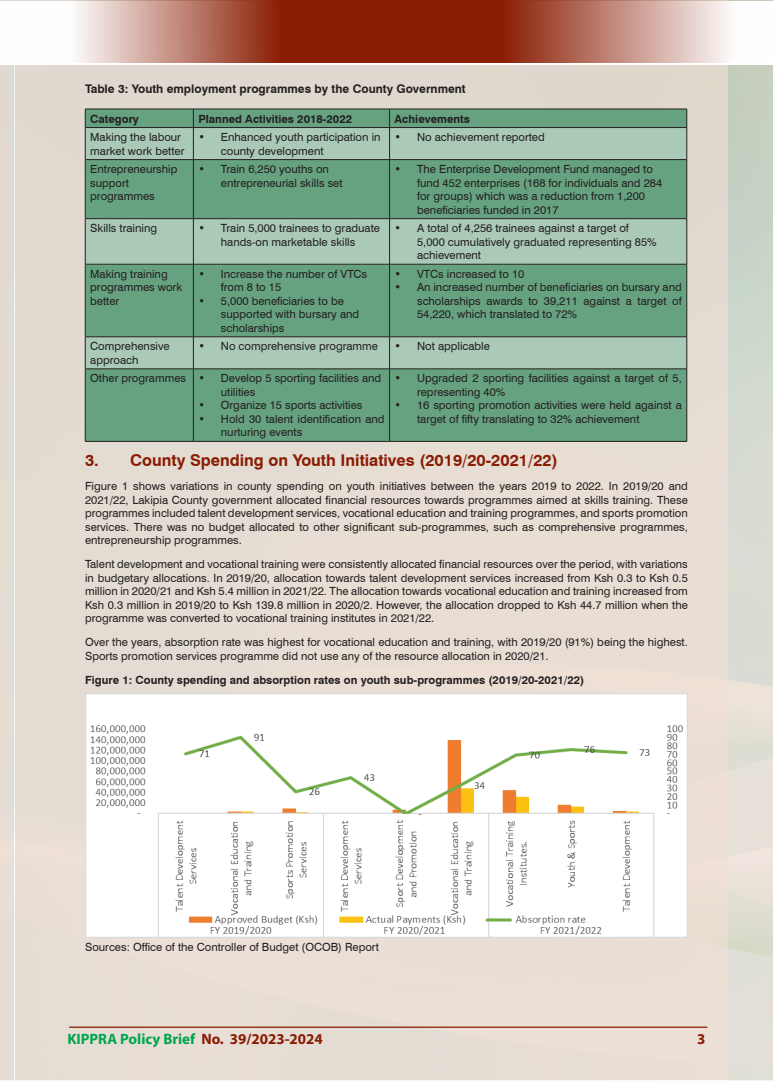
<style>
.page{position:relative;width:773px;height:1081px;background:#fff}
.page>*{position:absolute;margin:0;border:0;box-sizing:border-box;transform-origin:0 0}
.t1{font:700 16.25px "Swiss 721 BT";color:#891c02}
.t2{font:700 15px "Myriad Pro";color:#00a54f}
.t3{font:700 15px "Myriad Pro";color:#891c02}
.t4{font:700 11.88px "Swiss 721 BT";color:#231f20}
.t5{font:11.25px/13.5px "Swiss 721 BT";color:#231f20}
.t6{font:700 11.25px "Swiss 721 BT";color:#231f20}
.s1{color:#891c02}
</style>
<div class="page">
<div style="left:16px;top:0;width:712px;height:1081px;background:#e7ddd4"></div>
<hr style="left:69px;top:1026px;width:638px;height:2px;background:#891c02">
<svg style="left:16px;top:1px;width:379px;height:62px"></svg>
<svg style="left:395px;top:1px;width:340px;height:62px;background:#b06856"></svg>
<div style="left:86px;top:110px;width:600px;height:331px;background:#66a280"></div>
<svg style="left:86px;top:128px;width:600px;height:241px;background:#84b398"></svg>
<hr style="left:85px;top:109px;width:108px;height:1px;background:#231f20">
<svg style="left:85px;top:109px;width:1px;height:18px"></svg>
<hr style="left:193px;top:109px;width:196px;height:1px;background:#231f20">
<svg style="left:193px;top:109px;width:1px;height:18px"></svg>
<hr style="left:389px;top:109px;width:297px;height:1px;background:#231f20">
<svg style="left:389px;top:109px;width:1px;height:18px"></svg>
<svg style="left:686px;top:109px;width:1px;height:18px"></svg>
<hr style="left:85px;top:127px;width:108px;height:1px;background:#231f20">
<hr style="left:85px;top:128px;width:1px;height:31px;background:#231f20">
<hr style="left:193px;top:127px;width:196px;height:1px;background:#231f20">
<hr style="left:193px;top:128px;width:1px;height:31px;background:#231f20">
<hr style="left:389px;top:127px;width:297px;height:1px;background:#231f20">
<hr style="left:389px;top:128px;width:1px;height:31px;background:#231f20">
<hr style="left:686px;top:128px;width:1px;height:31px;background:#231f20">
<hr style="left:85px;top:159px;width:108px;height:1px;background:#231f20">
<hr style="left:85px;top:160px;width:1px;height:58px;background:#231f20">
<hr style="left:193px;top:159px;width:196px;height:1px;background:#231f20">
<hr style="left:193px;top:160px;width:1px;height:58px;background:#231f20">
<hr style="left:389px;top:159px;width:297px;height:1px;background:#231f20">
<hr style="left:389px;top:160px;width:1px;height:58px;background:#231f20">
<hr style="left:686px;top:160px;width:1px;height:58px;background:#231f20">
<hr style="left:85px;top:218px;width:108px;height:1px;background:#231f20">
<hr style="left:85px;top:219px;width:1px;height:45px;background:#231f20">
<hr style="left:193px;top:218px;width:196px;height:1px;background:#231f20">
<hr style="left:193px;top:219px;width:1px;height:45px;background:#231f20">
<hr style="left:389px;top:218px;width:297px;height:1px;background:#231f20">
<hr style="left:389px;top:219px;width:1px;height:45px;background:#231f20">
<hr style="left:686px;top:219px;width:1px;height:45px;background:#231f20">
<hr style="left:85px;top:264px;width:108px;height:1px;background:#231f20">
<hr style="left:85px;top:264px;width:1px;height:73px;background:#231f20">
<hr style="left:193px;top:264px;width:196px;height:1px;background:#231f20">
<hr style="left:193px;top:264px;width:1px;height:73px;background:#231f20">
<hr style="left:389px;top:264px;width:297px;height:1px;background:#231f20">
<hr style="left:389px;top:264px;width:1px;height:73px;background:#231f20">
<hr style="left:686px;top:264px;width:1px;height:73px;background:#231f20">
<hr style="left:85px;top:336px;width:108px;height:1px;background:#231f20">
<hr style="left:85px;top:337px;width:1px;height:32px;background:#231f20">
<hr style="left:193px;top:336px;width:196px;height:1px;background:#231f20">
<hr style="left:193px;top:337px;width:1px;height:32px;background:#231f20">
<hr style="left:389px;top:336px;width:297px;height:1px;background:#231f20">
<hr style="left:389px;top:337px;width:1px;height:32px;background:#231f20">
<hr style="left:686px;top:337px;width:1px;height:32px;background:#231f20">
<hr style="left:85px;top:369px;width:108px;height:1px;background:#231f20">
<hr style="left:85px;top:369px;width:1px;height:72px;background:#231f20">
<hr style="left:193px;top:369px;width:196px;height:1px;background:#231f20">
<hr style="left:193px;top:369px;width:1px;height:72px;background:#231f20">
<hr style="left:389px;top:369px;width:297px;height:1px;background:#231f20">
<hr style="left:389px;top:369px;width:1px;height:72px;background:#231f20">
<hr style="left:686px;top:369px;width:1px;height:72px;background:#231f20">
<hr style="left:85px;top:441px;width:108px;height:1px;background:#231f20">
<hr style="left:193px;top:441px;width:196px;height:1px;background:#231f20">
<hr style="left:389px;top:441px;width:297px;height:1px;background:#231f20">
<img style="left:85px;top:693px;width:602px;height:244px">
<p class="t4" style="left:85px;top:82px;width:382px">Table 3: Youth employment programmes by the County Government</p>
<p class="t6" style="left:90px;top:112px;width:50px">Category</p>
<p class="t6" style="left:198px;top:112px;width:155px">Planned Activities 2018-2022</p>
<p class="t6" style="left:394px;top:112px;width:77px">Achievements</p>
<p class="t5" style="left:90px;top:130px;width:96px">Making the labour market work better</p>
<p class="t5" style="left:221px;top:130px;width:161px;text-indent:-22px">• Enhanced youth participation in county development</p>
<p class="t5" style="left:394px;top:130px;width:152px">• No achievement reported</p>
<p class="t5" style="left:90px;top:162px;width:89px">Entrepreneurship support programmes</p>
<p class="t5" style="left:221px;top:162px;width:123px;text-indent:-22px">• Train 6,250 youths on entrepreneurial skills set</p>
<p class="t5" style="left:417px;top:162px;width:246px;text-indent:-22px">• The Enterprise Development Fund managed to fund 452 enterprises (168 for individuals and 284 for groups) which was a reduction from 1,200 beneficiaries funded in 2017</p>
<p class="t5" style="left:90px;top:221px;width:68px">Skills training</p>
<p class="t5" style="left:198px;top:221px;width:183px;text-align:center">• Train 5,000 trainees to graduate hands-on marketable skills</p>
<p class="t5" style="left:417px;top:221px;width:241px;text-indent:-22px">• A total of 4,256 trainees against a target of<br>5,000 cumulatively graduated representing 85% achievement</p>
<p class="t5" style="left:90px;top:267px;width:93px">Making training programmes work better</p>
<p class="t5" style="left:221px;top:267px;width:148px;text-indent:-22px">• Increase the number of VTCs from 8 to 15</p>
<p class="t5" style="left:394px;top:267px;width:131px">• VTCs increased to 10</p>
<p class="t5" style="left:417px;top:280px;width:266px;text-align:justify;text-indent:-22px">• An increased number of beneficiaries on bursary and scholarships awards to 39,211 against a target of 54,220, which translated to 72%</p>
<p class="t5" style="left:221px;top:294px;width:140px;text-indent:-22px">• 5,000 beneficiaries to be supported with bursary and scholarships</p>
<p class="t5" style="left:90px;top:339px;width:81px">Comprehensive approach</p>
<p class="t5" style="left:198px;top:339px;width:181px">• No comprehensive programme</p>
<p class="t5" style="left:394px;top:339px;width:97px">• Not applicable</p>
<p class="t5" style="left:90px;top:371px;width:116px">Other programmes •</p>
<p class="t5" style="left:221px;top:371px;width:162px">Develop 5 sporting facilities and utilities</p>
<p class="t5" style="left:198px;top:398px;width:166px">• Organize 15 sports activities</p>
<p class="t5" style="left:221px;top:412px;width:165px;text-indent:-22px">• Hold 30 talent identification and nurturing events</p>
<p class="t5" style="left:417px;top:371px;width:266px;text-indent:-22px">• Upgraded 2 sporting facilities against a target of 5, representing 40%</p>
<p class="t5" style="left:417px;top:398px;width:266px;text-indent:-22px">• 16 sporting promotion activities were held against a target of fifty translating to 32% achievement</p>
<h1 class="t1" style="left:85px;top:450px;width:474px">3. County Spending on Youth Initiatives (2019/20-2021/22)</h1>
<p class="t5" style="left:85px;top:479px;width:604px;text-align:justify">Figure 1 shows variations in county spending on youth initiatives between the years 2019 to 2022. In 2019/20 and 2021/22, Lakipia County government allocated financial resources towards programmes aimed at skills training. These programmes included talent development services, vocational education and training programmes, and sports promotion services. There was no budget allocated to other significant sub-programmes, such as comprehensive programmes, entrepreneurship programmes.</p>
<p class="t5" style="left:85px;top:557px;width:604px;text-align:justify">Talent development and vocational training were consistently allocated financial resources over the period, with variations in budgetary allocations. In 2019/20, allocation towards talent development services increased from Ksh 0.3 to Ksh 0.5 million in 2020/21 and Ksh 5.4 million in 2021/22. The allocation towards vocational education and training increased from Ksh 0.3 million in 2019/20 to Ksh 139.8 million in 2020/2. However, the allocation dropped to Ksh 44.7 million when the programme was converted to vocational training institutes in 2021/22.</p>
<p class="t5" style="left:85px;top:635px;width:604px">Over the years, absorption rate was highest for vocational education and training, with 2019/20 (91%) being the highest.<br>Sports promotion services programme did not use any of the resource allocation in 2020/21.</p>
<p class="t6" style="left:85px;top:673px;width:500px">Figure 1: County spending and absorption rates on youth sub-programmes (2019/20-2021/22)</p>
<p class="t5" style="left:85px;top:940px;width:295px">Sources: Office of the Controller of Budget (OCOB) Report</p>
<h2 class="t2" style="left:67px;top:1029px;width:257px">KIPPRA Policy Brief <span class="s1">No. 39/2023-2024</span></h2>
<h2 class="t3" style="left:697px;top:1029px;width:10px">3</h2>
</div>
